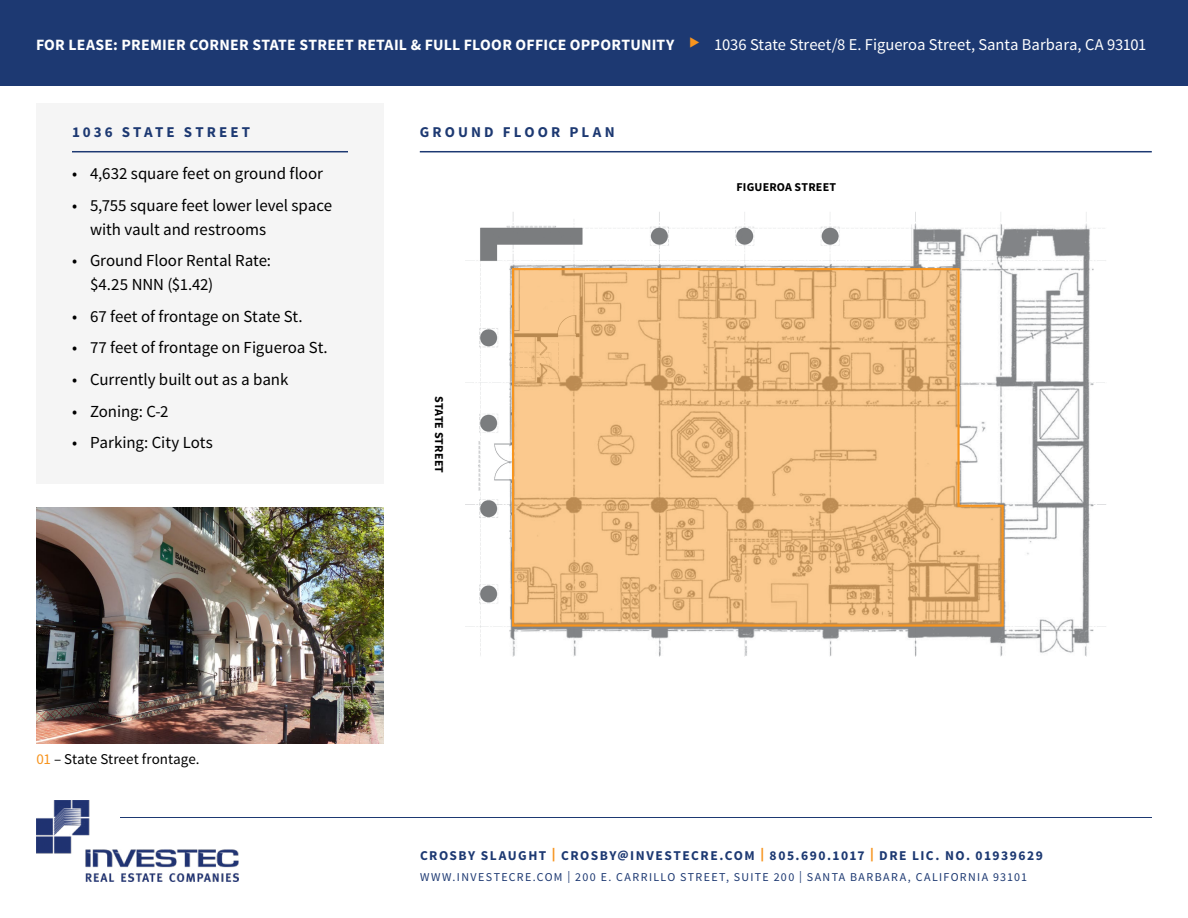
<style>
.page{position:relative;width:1188px;height:918px;background:#fff}
.page>*{position:absolute;margin:0;border:0;box-sizing:border-box;transform-origin:0 0}
.t1{font:16.8px/24px "Source Sans Pro";letter-spacing:-.005em;color:#000}
.t2{font:700 15.75px "Source Sans Pro";letter-spacing:.015em;color:#fff}
.t3{font:700 15px "Source Sans Pro";letter-spacing:.205em;color:#1d3972}
.t4{font:15px "Source Sans Pro";letter-spacing:.005em;color:#000}
.t5{font:700 13.5px "Source Sans Pro";letter-spacing:.11em;color:#1d3972}
.t6{font:12px "Source Sans Pro";letter-spacing:.11em;color:#1d3972}
.t7{font:700 12px "Source Sans Pro";letter-spacing:.015em;color:#000}
.s1{color:#f7941e}
.s2{font-weight:400;font-size:16.5px}
.s3{font-weight:900;color:#f7941e}
</style>
<div class="page">
<div style="left:36px;top:104px;width:348px;height:380px;background:#f5f5f5"></div>
<div style="left:0;top:0;width:1188px;height:86px;background:#1d3972"></div>
<img style="left:36px;top:800px;width:203px;height:82px">
<hr style="left:120px;top:817px;width:1032px;height:1px;background:#1d3972">
<hr style="left:72px;top:151px;width:276px;height:1px;background:#1d3972">
<img style="left:466px;top:212px;width:640px;height:445px">
<img style="left:36px;top:507px;width:348px;height:237px">
<hr style="left:420px;top:151px;width:732px;height:1px;background:#1d3972">
<svg style="left:511px;top:267px;width:494px;height:361px;background:#f1c28a"></svg>
<p class="t2" style="left:36px;top:34px;width:1112px">FOR LEASE: PREMIER CORNER STATE STREET RETAIL &amp; FULL FLOOR OFFICE OPPORTUNITY <span class="s1">▶</span> <span class="s2">1036 State Street/8 E. Figueroa Street, Santa Barbara, CA 93101</span></p>
<p class="t3" style="left:72px;top:123px;width:180px">1036 STATE STREET</p>
<p class="t1" style="left:72px;top:162px;width:253px">• 4,632 square feet on ground floor</p>
<p class="t1" style="left:90px;top:194px;width:244px;text-indent:-18px">• 5,755 square feet lower level space with vault and restrooms</p>
<p class="t1" style="left:90px;top:249px;width:183px;text-indent:-18px">• Ground Floor Rental Rate: $4.25 NNN ($1.42)</p>
<p class="t1" style="left:72px;top:305px;width:232px">• 67 feet of frontage on State St.</p>
<p class="t1" style="left:72px;top:336px;width:257px">• 77 feet of frontage on Figueroa St.</p>
<p class="t1" style="left:72px;top:368px;width:218px">• Currently built out as a bank</p>
<p class="t1" style="left:72px;top:399px;width:98px">• Zoning: C-2</p>
<p class="t1" style="left:72px;top:431px;width:142px">• Parking: City Lots</p>
<p class="t3" style="left:420px;top:123px;width:196px">GROUND FLOOR PLAN</p>
<p class="t7" style="left:447px;top:396px;width:79px;rotate:90deg">STATE STREET</p>
<p class="t7" style="left:737px;top:180px;width:101px">FIGUEROA STREET</p>
<p class="t4" style="left:37px;top:750px;width:165px"><span class="s1">01</span> – State Street frontage.</p>
<p class="t5" style="left:420px;top:847px;width:624px">CROSBY SLAUGHT <span class="s3">|</span> CROSBY@INVESTECRE.COM <span class="s3">|</span> 805.690.1017 <span class="s3">|</span> DRE LIC. NO. 01939629</p>
<p class="t6" style="left:420px;top:869px;width:609px">WWW.INVESTECRE.COM | 200 E. CARRILLO STREET, SUITE 200 | SANTA BARBARA, CALIFORNIA 93101</p>
</div>
